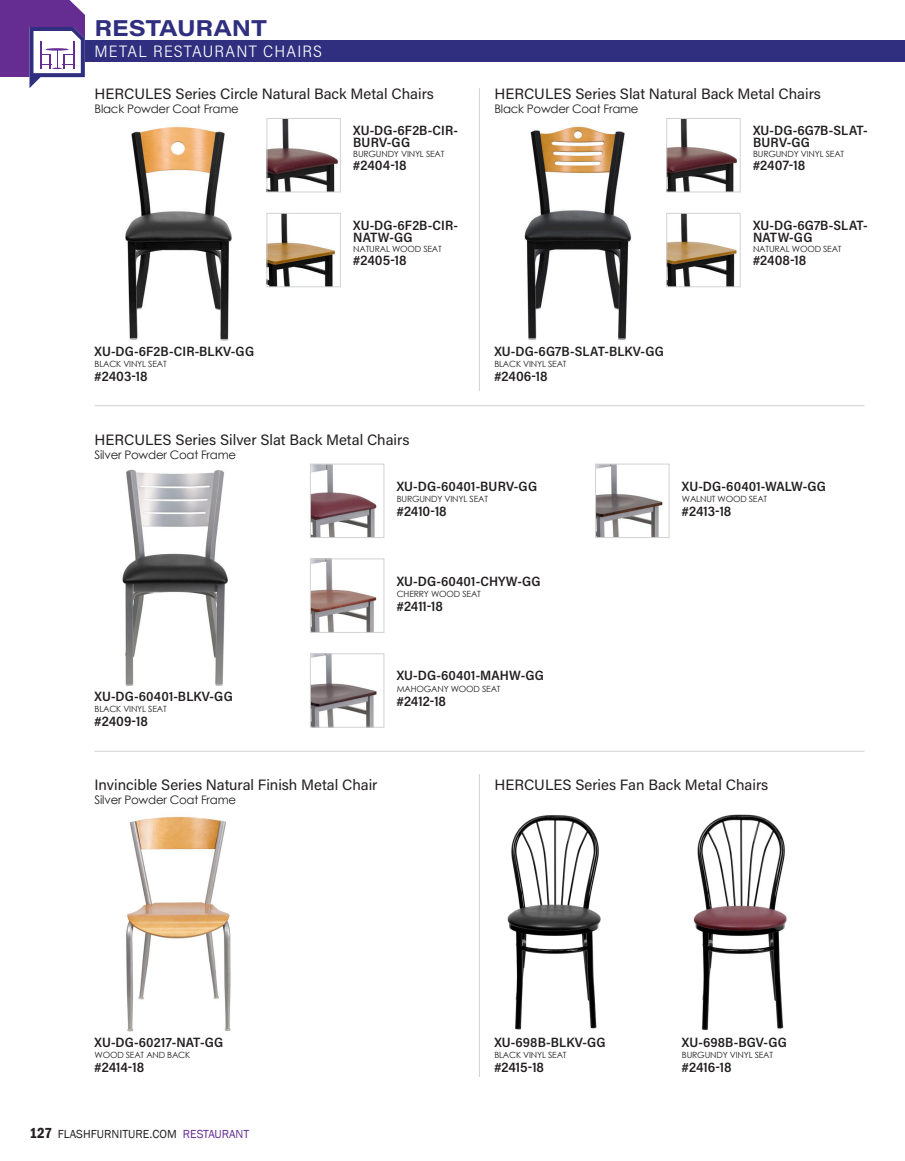
<style>
.page{position:relative;width:905px;height:1161px;background:#fff}
.page>*{position:absolute;margin:0;border:0;box-sizing:border-box;transform-origin:0 0}
.t1{font:700 22.5px "Acumin Pro Wide";color:#2f2e7f}
.subheader_right{font:300 16.5px "Acumin Pro Semi Cond";letter-spacing:.075em;color:#fff}
.Product_Description{font:15px "Acumin Pro";color:#231f20}
.ProductID-GG{font:600 13.5px "Acumin Pro Semi Cond";letter-spacing:.01em;color:#231f20}
.Catalog_Number{font:600 13.5px "Acumin Pro Semi Cond";letter-spacing:-.005em;color:#231f20}
.t2{font:12px "Franklin Gothic";color:#231f20}
.description{font:11.7px "Century Gothic";letter-spacing:-.02em;color:#231f20}
.description_sub_desc{font:8.55px "Century Gothic";letter-spacing:-.02em;color:#231f20}
.s1{font-weight:600;font-stretch:condensed;font-size:15px}
.s2{color:#652d91}
</style>
<div class="page">
<div style="left:85px;top:40px;width:819px;height:22px;background:#2f2e7f"></div>
<div style="left:0;top:0;width:85px;height:77px;background:#652d91"></div>
<svg style="left:29px;top:27px;width:56px;height:61px"></svg>
<hr style="left:46px;top:48px;width:23px;height:3px;background:#652d91;border-radius:50%">
<svg style="left:69px;top:0;width:16px;height:15px"></svg>
<img style="left:507px;top:815px;width:94px;height:215px">
<img style="left:693px;top:814px;width:94px;height:217px">
<img style="left:122px;top:469px;width:106px;height:217px">
<img style="left:312px;top:466px;width:65px;height:70px">
<div style="left:310px;top:464px;width:74px;height:74px;border:1px solid #d1d2d4"></div>
<img style="left:597px;top:466px;width:66px;height:70px">
<div style="left:595px;top:464px;width:74px;height:74px;border:1px solid #d1d2d4"></div>
<img style="left:312px;top:655px;width:65px;height:71px">
<div style="left:310px;top:653px;width:74px;height:75px;border:1px solid #d1d2d4"></div>
<img style="left:312px;top:561px;width:65px;height:70px">
<div style="left:310px;top:559px;width:74px;height:74px;border:1px solid #d1d2d4"></div>
<hr style="left:94px;top:405px;width:770px;height:1px;background:#d1d2d4">
<hr style="left:94px;top:751px;width:770px;height:1px;background:#d1d2d4">
<img style="left:126px;top:816px;width:105px;height:216px">
<img style="left:125px;top:127px;width:107px;height:214px">
<img style="left:524px;top:126px;width:108px;height:214px">
<img style="left:268px;top:120px;width:70px;height:70px">
<div style="left:266px;top:118px;width:75px;height:74px;border:1px solid #d1d2d4"></div>
<img style="left:668px;top:120px;width:69px;height:70px">
<div style="left:666px;top:118px;width:74px;height:74px;border:1px solid #d1d2d4"></div>
<img style="left:268px;top:215px;width:67px;height:70px">
<div style="left:266px;top:213px;width:75px;height:74px;border:1px solid #d1d2d4"></div>
<img style="left:668px;top:215px;width:69px;height:70px">
<div style="left:666px;top:213px;width:74px;height:74px;border:1px solid #d1d2d4"></div>
<hr style="left:479px;top:88px;width:1px;height:303px;background:#d1d2d4">
<hr style="left:479px;top:774px;width:1px;height:303px;background:#d1d2d4">
<h1 class="t1" style="left:94px;top:11px;width:174px">RESTAURANT</h1>
<p class="subheader_right" style="left:94px;top:40px;width:229px">METAL RESTAURANT CHAIRS</p>
<p class="Product_Description" style="left:94px;top:84px;width:341px">HERCULES Series Circle Natural Back Metal Chairs</p>
<p class="Product_Description" style="left:494px;top:84px;width:328px">HERCULES Series Slat Natural Back Metal Chairs</p>
<p class="description" style="left:94px;top:101px;width:146px">Black Powder Coat Frame</p>
<p class="description" style="left:494px;top:101px;width:146px">Black Powder Coat Frame</p>
<p class="ProductID-GG" style="left:353px;top:120px;width:106px">XU-DG-6F2B-CIR-</p>
<p class="ProductID-GG" style="left:353px;top:133px;width:58px">BURV-GG</p>
<p class="ProductID-GG" style="left:753px;top:120px;width:116px">XU-DG-6G7B-SLAT-</p>
<p class="ProductID-GG" style="left:753px;top:133px;width:58px">BURV-GG</p>
<p class="description_sub_desc" style="left:353px;top:148px;width:93px">BURGUNDY VINYL SEAT</p>
<p class="description_sub_desc" style="left:753px;top:148px;width:93px">BURGUNDY VINYL SEAT</p>
<p class="Catalog_Number" style="left:353px;top:156px;width:55px">#2404-18</p>
<p class="Catalog_Number" style="left:753px;top:156px;width:54px">#2407-18</p>
<p class="ProductID-GG" style="left:353px;top:216px;width:106px">XU-DG-6F2B-CIR-</p>
<p class="ProductID-GG" style="left:353px;top:228px;width:61px">NATW-GG</p>
<p class="ProductID-GG" style="left:753px;top:216px;width:116px">XU-DG-6G7B-SLAT-</p>
<p class="ProductID-GG" style="left:753px;top:228px;width:61px">NATW-GG</p>
<p class="ProductID-GG" style="left:94px;top:341px;width:161px">XU-DG-6F2B-CIR-BLKV-GG</p>
<p class="description_sub_desc" style="left:94px;top:358px;width:74px">BLACK VINYL SEAT</p>
<p class="Catalog_Number" style="left:94px;top:367px;width:55px">#2403-18</p>
<p class="description_sub_desc" style="left:353px;top:243px;width:90px">NATURAL WOOD SEAT</p>
<p class="description_sub_desc" style="left:753px;top:243px;width:90px">NATURAL WOOD SEAT</p>
<p class="Catalog_Number" style="left:353px;top:251px;width:55px">#2405-18</p>
<p class="Catalog_Number" style="left:753px;top:251px;width:55px">#2408-18</p>
<p class="ProductID-GG" style="left:494px;top:341px;width:171px">XU-DG-6G7B-SLAT-BLKV-GG</p>
<p class="description_sub_desc" style="left:494px;top:358px;width:74px">BLACK VINYL SEAT</p>
<p class="Catalog_Number" style="left:494px;top:367px;width:55px">#2406-18</p>
<p class="Product_Description" style="left:94px;top:429px;width:316px">HERCULES Series Silver Slat Back Metal Chairs</p>
<p class="description" style="left:94px;top:446px;width:143px">Silver Powder Coat Frame</p>
<p class="ProductID-GG" style="left:397px;top:477px;width:142px">XU-DG-60401-BURV-GG</p>
<p class="description_sub_desc" style="left:397px;top:493px;width:93px">BURGUNDY VINYL SEAT</p>
<p class="Catalog_Number" style="left:397px;top:502px;width:51px">#2410-18</p>
<p class="ProductID-GG" style="left:94px;top:687px;width:140px">XU-DG-60401-BLKV-GG</p>
<p class="description_sub_desc" style="left:94px;top:703px;width:74px">BLACK VINYL SEAT</p>
<p class="Catalog_Number" style="left:94px;top:712px;width:55px">#2409-18</p>
<p class="ProductID-GG" style="left:397px;top:571px;width:145px">XU-DG-60401-CHYW-GG</p>
<p class="description_sub_desc" style="left:397px;top:588px;width:86px">CHERRY WOOD SEAT</p>
<p class="Catalog_Number" style="left:397px;top:597px;width:48px">#2411-18</p>
<p class="ProductID-GG" style="left:397px;top:666px;width:149px">XU-DG-60401-MAHW-GG</p>
<p class="description_sub_desc" style="left:397px;top:683px;width:105px">MAHOGANY WOOD SEAT</p>
<p class="Catalog_Number" style="left:397px;top:692px;width:51px">#2412-18</p>
<p class="ProductID-GG" style="left:682px;top:477px;width:146px">XU-DG-60401-WALW-GG</p>
<p class="description_sub_desc" style="left:682px;top:493px;width:87px">WALNUT WOOD SEAT</p>
<p class="Catalog_Number" style="left:682px;top:502px;width:51px">#2413-18</p>
<p class="Product_Description" style="left:94px;top:775px;width:284px">Invincible Series Natural Finish Metal Chair</p>
<p class="description" style="left:94px;top:792px;width:143px">Silver Powder Coat Frame</p>
<p class="ProductID-GG" style="left:94px;top:1033px;width:130px">XU-DG-60217-NAT-GG</p>
<p class="description_sub_desc" style="left:94px;top:1049px;width:97px">WOOD SEAT AND BACK</p>
<p class="Catalog_Number" style="left:94px;top:1058px;width:51px">#2414-18</p>
<p class="t2" style="left:29px;top:1126px;width:221px"><span class="s1">127</span> FLASHFURNITURE.COM <span class="s2">RESTAURANT</span></p>
<p class="Product_Description" style="left:494px;top:775px;width:275px">HERCULES Series Fan Back Metal Chairs</p>
<p class="ProductID-GG" style="left:494px;top:1033px;width:113px">XU-698B-BLKV-GG</p>
<p class="description_sub_desc" style="left:494px;top:1049px;width:74px">BLACK VINYL SEAT</p>
<p class="Catalog_Number" style="left:494px;top:1058px;width:51px">#2415-18</p>
<p class="ProductID-GG" style="left:682px;top:1033px;width:106px">XU-698B-BGV-GG</p>
<p class="description_sub_desc" style="left:682px;top:1049px;width:93px">BURGUNDY VINYL SEAT</p>
<p class="Catalog_Number" style="left:682px;top:1058px;width:51px">#2416-18</p>
</div>
